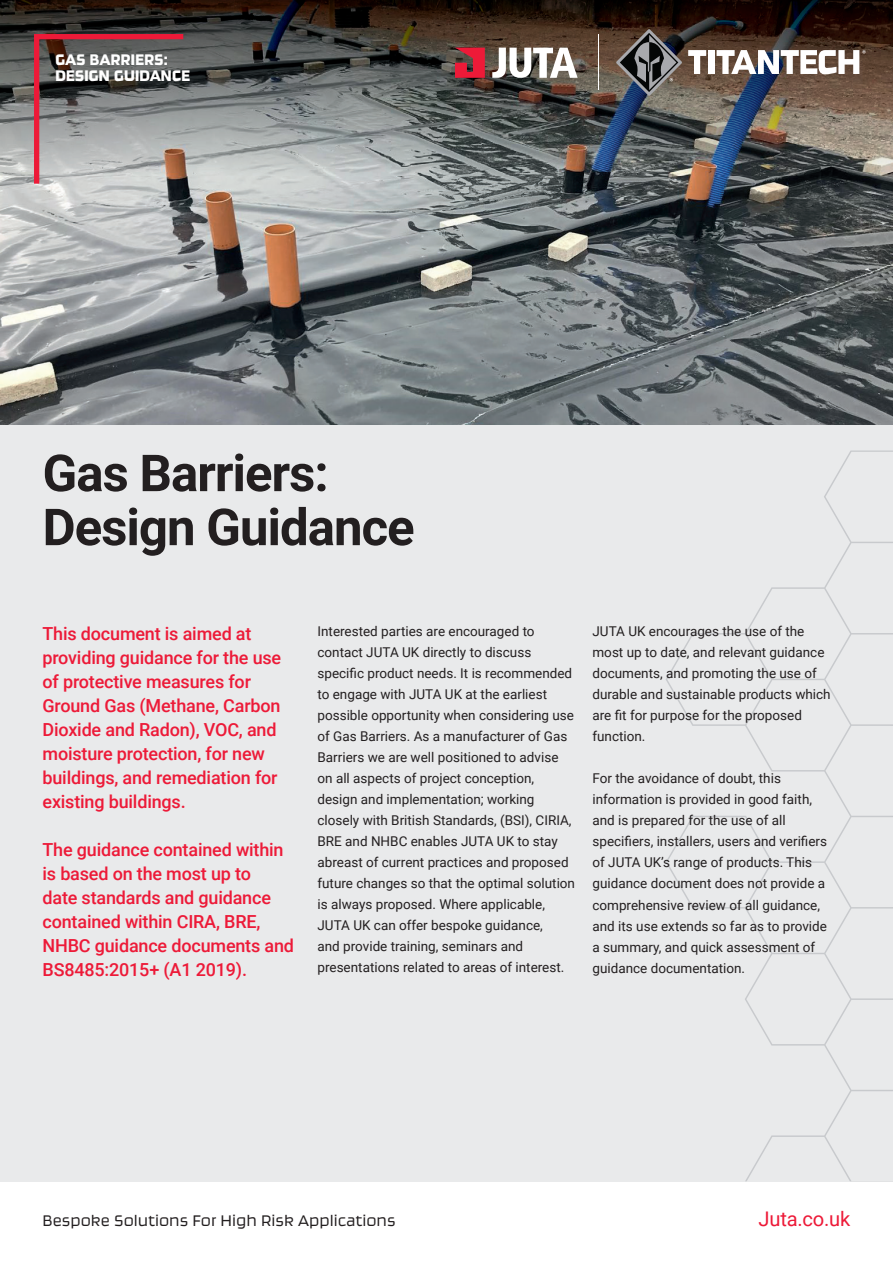
<style>
.page{position:relative;width:893px;height:1263px;background:#fff}
.page>*{position:absolute;margin:0;border:0;box-sizing:border-box;transform-origin:0 0}
.t1{font:700 51px/54px "Roboto";letter-spacing:-.02em;color:#231f20}
.t2{font:20.1px "Roboto";letter-spacing:-.01em;color:#ed1a38}
.t3{font:500 18px/24px "Roboto";letter-spacing:-.01em;color:#ed1a38}
.t4{font:300 18px "Ginger Pro";color:#231f20}
.t5{font:18px/16.5px "Ginger Pro";letter-spacing:.01em;color:#fff}
.t6{font:13.5px/21px "Roboto";color:#231f20}
</style>
<div class="page">
<img style="left:0;top:0;width:893px;height:425px">
<div style="left:0;top:425px;width:893px;height:756px;background:#e9eaeb"></div>
<svg style="left:666px;top:450px;width:227px;height:731px"></svg>
<svg style="left:31px;top:31px;width:158px;height:158px;background:#877b7c"></svg>
<svg style="left:455px;top:48px;width:30px;height:30px"></svg>
<svg style="left:492px;top:48px;width:86px;height:30px"></svg>
<svg style="left:616px;top:29px;width:66px;height:67px;background:#5a5554"></svg>
<svg style="left:688px;top:50px;width:18px;height:24px"></svg>
<div style="left:708px;top:50px;width:6px;height:24px;background:#fff"></div>
<svg style="left:717px;top:50px;width:149px;height:24px"></svg>
<hr style="left:598px;top:34px;width:1px;height:56px;background:#fff">
<h3 class="t5" style="left:55px;top:51px;width:136px">GAS BARRIERS:<br>DESIGN GUIDANCE</h3>
<h1 class="t1" style="left:43px;top:444px;width:374px">Gas Barriers:<br>Design Guidance</h1>
<h3 class="t3" style="left:43px;top:621px;width:240px">This document is aimed at providing guidance for the use of protective measures for<br>Ground Gas (Methane, Carbon<br>Dioxide and Radon), VOC, and moisture protection, for new buildings, and remediation for existing buildings.</h3>
<h3 class="t3" style="left:43px;top:837px;width:253px">The guidance contained within is based on the most up to<br>date standards and guidance contained within CIRA, BRE,<br>NHBC guidance documents and<br>BS8485:2015+ (A1 2019).</h3>
<p class="t6" style="left:317px;top:620px;width:259px">Interested parties are encouraged to contact JUTA UK directly to discuss specific product needs. It is recommended to engage with JUTA UK at the earliest possible opportunity when considering use of Gas Barriers. As a manufacturer of Gas Barriers we are well positioned to advise on all aspects of project conception, design and implementation; working closely with British Standards, (BSI), CIRIA, BRE and NHBC enables JUTA UK to stay abreast of current practices and proposed future changes so that the optimal solution is always proposed. Where applicable, JUTA UK can offer bespoke guidance,<br>and provide training, seminars and presentations related to areas of interest.</p>
<p class="t6" style="left:592px;top:621px;width:240px">JUTA UK encourages the use of the most up to date, and relevant guidance documents, and promoting the use of durable and sustainable products which are fit for purpose for the proposed function.</p>
<p class="t6" style="left:592px;top:768px;width:236px">For the avoidance of doubt, this information is provided in good faith, and is prepared for the use of all specifiers, installers, users and verifiers of JUTA UK’s range of products. This guidance document does not provide a comprehensive review of all guidance, and its use extends so far as to provide a summary, and quick assessment of guidance documentation.</p>
<h3 class="t4" style="left:43px;top:1210px;width:355px">Bespoke Solutions For High Risk Applications</h3>
<h2 class="t2" style="left:758px;top:1205px;width:93px">Juta.co.uk</h2>
</div>
